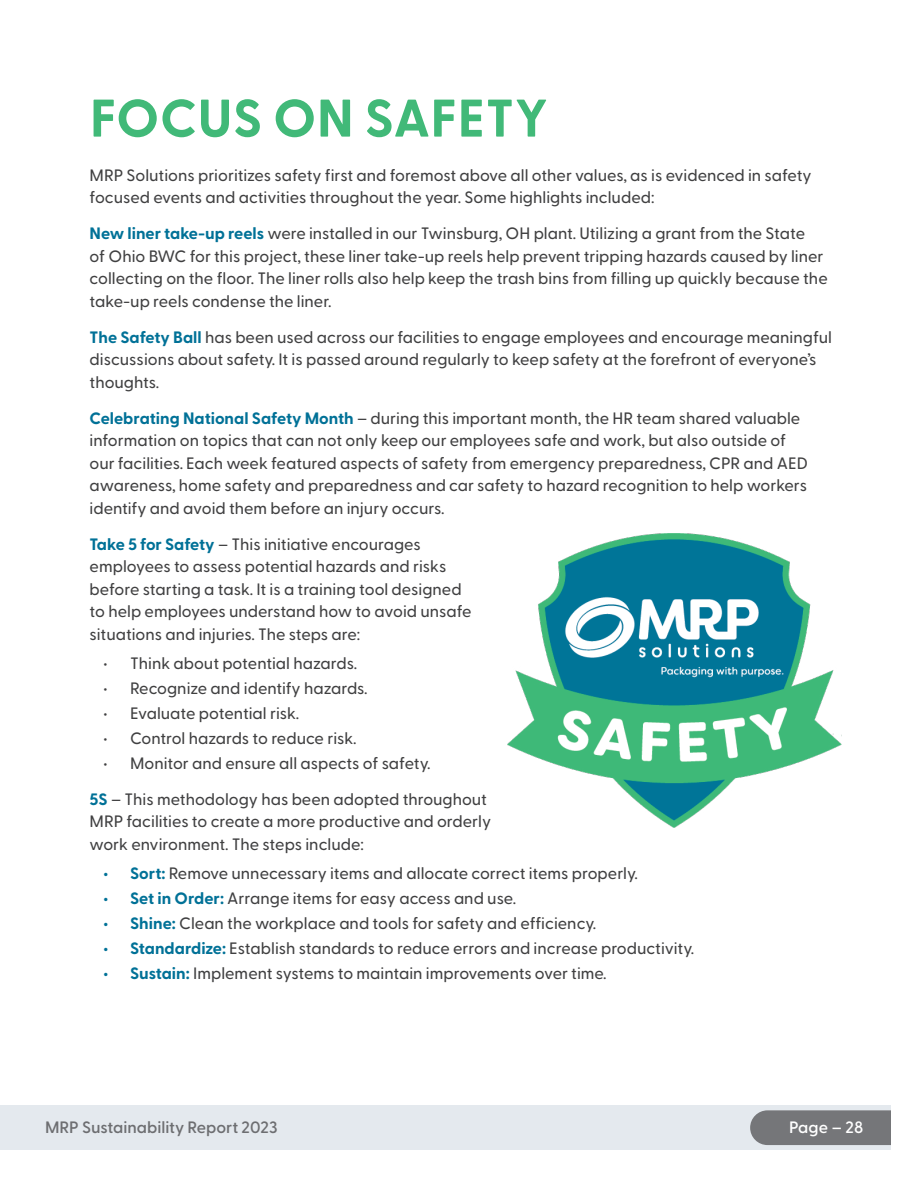
<style>
.page{position:relative;width:918px;height:1188px;background:#fff}
.page>*{position:absolute;margin:0;border:0;box-sizing:border-box;transform-origin:0 0}
.t1{font:700 52.8px "Greycliff CF";letter-spacing:.01em;color:#41b978}
.t2{font:500 16.5px/22.5px "Greycliff CF";color:#404041}
.t3{font:600 16.5px "Greycliff CF";color:#6d6e71}
.t4{font:600 16.5px "Greycliff CF";letter-spacing:.01em;color:#fff}
.s1{font-weight:700;color:#007197}
</style>
<div class="page">
<div style="left:0;top:1106px;width:891px;height:44px;background:#e3e8ed"></div>
<div style="left:750px;top:1110px;width:141px;height:35px;background:#757679"></div>
<img style="left:507px;top:534px;width:335px;height:294px">
<h1 class="t1" style="left:90px;top:78px;width:460px">FOCUS ON SAFETY</h1>
<p class="t2" style="left:90px;top:163px;width:724px">MRP Solutions prioritizes safety first and foremost above all other values, as is evidenced in safety focused events and activities throughout the year. Some highlights included:</p>
<p class="t2" style="left:90px;top:221px;width:740px"><span class="s1">New liner take-up reels</span> were installed in our Twinsburg, OH plant. Utilizing a grant from the State<br>of Ohio BWC for this project, these liner take-up reels help prevent tripping hazards caused by liner collecting on the floor. The liner rolls also help keep the trash bins from filling up quickly because the take-up reels condense the liner.</p>
<p class="t2" style="left:90px;top:325px;width:744px"><span class="s1">The Safety Ball</span> has been used across our facilities to engage employees and encourage meaningful discussions about safety. It is passed around regularly to keep safety at the forefront of everyone’s thoughts.</p>
<p class="t2" style="left:90px;top:406px;width:720px"><span class="s1">Celebrating National Safety Month</span> – during this important month, the HR team shared valuable information on topics that can not only keep our employees safe and work, but also outside of our facilities. Each week featured aspects of safety from emergency preparedness, CPR and AED awareness, home safety and preparedness and car safety to hazard recognition to help workers identify and avoid them before an injury occurs.</p>
<p class="t2" style="left:90px;top:532px;width:383px"><span class="s1">Take 5 for Safety</span> – This initiative encourages employees to assess potential hazards and risks before starting a task. It is a training tool designed to help employees understand how to avoid unsafe situations and injuries. The steps are:</p>
<p class="t2" style="left:103px;top:651px;width:255px">• Think about potential hazards.</p>
<p class="t2" style="left:103px;top:676px;width:266px">• Recognize and identify hazards.</p>
<p class="t2" style="left:103px;top:701px;width:198px">• Evaluate potential risk.</p>
<p class="t2" style="left:103px;top:726px;width:255px">• Control hazards to reduce risk.</p>
<p class="t2" style="left:90px;top:744px;width:399px;line-height:36px;text-indent:14px">• Monitor and ensure all aspects of safety.<br><span class="s1">5S</span> – This methodology has been adopted throughout</p>
<p class="t2" style="left:90px;top:809px;width:403px">MRP facilities to create a more productive and orderly work environment. The steps include:</p>
<p class="t2" style="left:103px;top:861px;width:536px"><span class="s1">• Sort:</span> Remove unnecessary items and allocate correct items properly.</p>
<p class="t2" style="left:103px;top:886px;width:415px"><span class="s1">• Set in Order:</span> Arrange items for easy access and use.</p>
<p class="t2" style="left:103px;top:911px;width:495px"><span class="s1">• Shine:</span> Clean the workplace and tools for safety and efficiency.</p>
<p class="t2" style="left:103px;top:936px;width:593px"><span class="s1">• Standardize:</span> Establish standards to reduce errors and increase productivity.</p>
<p class="t2" style="left:103px;top:961px;width:505px"><span class="s1">• Sustain:</span> Implement systems to maintain improvements over time.</p>
<p class="t3" style="left:45px;top:1115px;width:234px">MRP Sustainability Report 2023</p>
<p class="t4" style="left:789px;top:1115px;width:76px">Page – 28</p>
</div>
